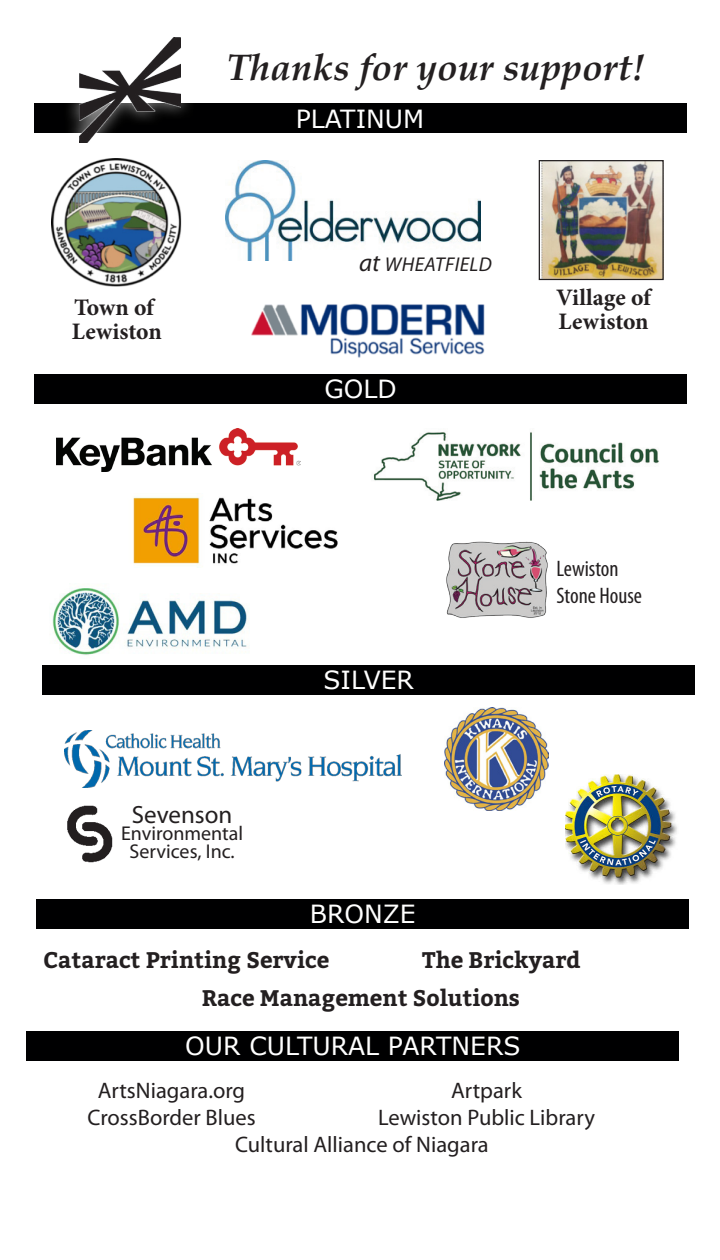
<style>
.page{position:relative;width:720px;height:1260px;background:#fff}
.page>*{position:absolute;margin:0;border:0;box-sizing:border-box;transform-origin:0 0}
.t1{font:italic 700 37.5px "Palatino";color:#231f20}
.t2{font:25px "Verdana";color:#fff}
.t3{font:25px "Myriad Pro";color:#231f20}
.t4{font:700 23.75px/23.8px "Minion Pro";color:#231f20}
.t5{font:22.5px "Myriad Pro";color:#231f20}
.t6{font:700 22.5px "Bitter";color:#231f20}
.t7{font:condensed 22.5px/27px "Myriad Pro";color:#231f20}
.t8{font:20px/17.5px "Myriad Pro";color:#231f20;text-align:center}
.t9{font:italic 20px "Myriad Pro";letter-spacing:.02em;color:#231f20}
.s1{font-size:25px}
</style>
<div class="page">
<div style="left:34px;top:103px;width:652px;height:30px;background:#000001"></div>
<div style="left:34px;top:374px;width:653px;height:30px;background:#000001"></div>
<div style="left:42px;top:665px;width:653px;height:30px;background:#000001"></div>
<div style="left:36px;top:899px;width:653px;height:30px;background:#000001"></div>
<div style="left:27px;top:1031px;width:652px;height:30px;background:#000001"></div>
<div style="left:63px;top:22px;width:133px;height:136px;background:#fff;opacity:.75"></div>
<img style="left:80px;top:37px;width:100px;height:105px">
<img style="left:67px;top:805px;width:46px;height:58px">
<img style="left:373px;top:432px;width:286px;height:69px">
<img style="left:56px;top:429px;width:244px;height:42px">
<img style="left:225px;top:160px;width:256px;height:101px">
<img style="left:133px;top:493px;width:205px;height:74px">
<img style="left:52px;top:588px;width:196px;height:67px">
<img style="left:446px;top:541px;width:102px;height:77px">
<img style="left:52px;top:151px;width:130px;height:136px">
<img style="left:541px;top:162px;width:121px;height:116px">
<div style="left:539px;top:160px;width:125px;height:120px;border:1px solid #231f20"></div>
<img style="left:251px;top:303px;width:234px;height:55px">
<img style="left:64px;top:731px;width:338px;height:56px">
<img style="left:565px;top:774px;width:112px;height:111px">
<img style="left:445px;top:707px;width:103px;height:104px">
<p class="t1" style="left:227px;top:36px;width:419px">Thanks for your support!</p>
<p class="t2" style="left:296px;top:103px;width:130px">PLATINUM</p>
<p class="t4" style="left:74px;top:295px;width:82px">Town of</p>
<p class="t4" style="left:72px;top:319px;width:92px">Lewiston</p>
<p class="t3" style="left:132px;top:799px;width:102px">Sevenson</p>
<p class="t8" style="left:121px;top:824px;width:124px">Environmental<br>Services, Inc.</p>
<p class="t9" style="left:359px;top:252px;width:134px"><span class="s1">at</span> WHEATFIELD</p>
<p class="t2" style="left:325px;top:373px;width:74px">GOLD</p>
<p class="t2" style="left:324px;top:664px;width:92px">SILVER</p>
<p class="t4" style="left:556px;top:286px;width:96px">Village of<br>Lewiston</p>
<p class="t7" style="left:556px;top:555px;width:87px">Lewiston<br>Stone House</p>
<p class="t2" style="left:310px;top:898px;width:107px">BRONZE</p>
<p class="t6" style="left:44px;top:946px;width:287px">Cataract Printing Service</p>
<p class="t6" style="left:422px;top:946px;width:160px">The Brickyard</p>
<p class="t6" style="left:202px;top:984px;width:320px">Race Management Solutions</p>
<p class="t2" style="left:185px;top:1030px;width:337px">OUR CULTURAL PARTNERS</p>
<p class="t5" style="left:98px;top:1077px;width:149px">ArtsNiagara.org</p>
<p class="t5" style="left:451px;top:1077px;width:72px">Artpark</p>
<p class="t5" style="left:87px;top:1104px;width:170px">CrossBorder Blues</p>
<p class="t5" style="left:378px;top:1104px;width:218px">Lewiston Public Library</p>
<p class="t5" style="left:235px;top:1131px;width:255px">Cultural Alliance of Niagara</p>
</div>
